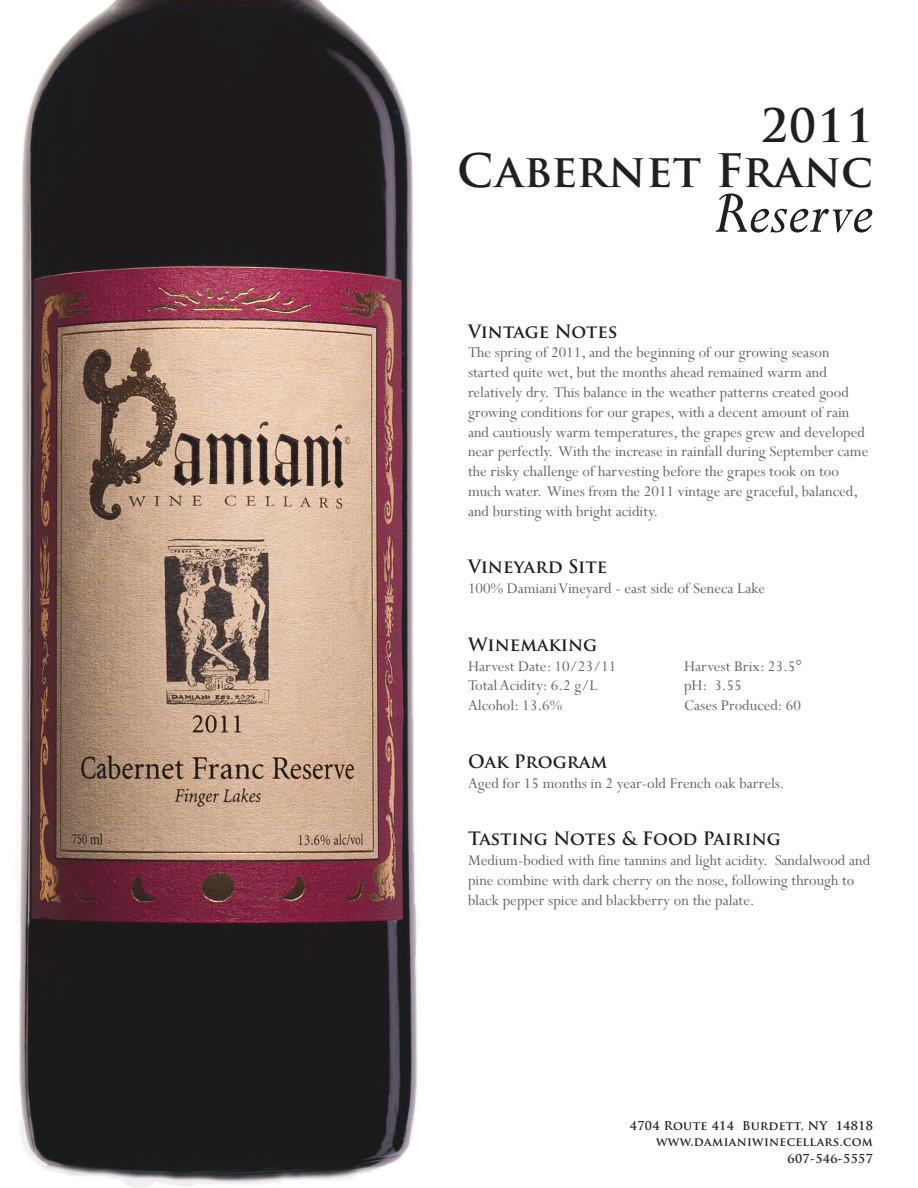
<style>
.page{position:relative;width:918px;height:1188px;background:#fff}
.page>*{position:absolute;margin:0;border:0;box-sizing:border-box;transform-origin:0 0}
.t1{font:italic 67.5px "Perpetua";letter-spacing:.01em;color:#231f20}
.t2{font:700 45px "Trajan Pro";letter-spacing:.01em;color:#231f20}
.t3{font:700 18px "Trajan Pro";color:#231f20}
.t4{font:16.5px/19.8px "Perpetua";color:#636366}
.t5{font:700 12px/16.5px "Trajan Pro";letter-spacing:.025em;color:#231f20;text-align:right}
</style>
<div class="page">
<img style="left:17px;top:0;width:401px;height:1187px">
<p class="t2" style="left:761px;top:97px;width:114px">2011</p>
<p class="t2" style="left:457px;top:142px;width:417px">Cabernet Franc</p>
<p class="t1" style="left:713px;top:170px;width:161px">Reserve</p>
<p class="t3" style="left:468px;top:320px;width:151px">Vintage Notes</p>
<p class="t4" style="left:468px;top:342px;width:402px">The spring of 2011, and the beginning of our growing season started quite wet, but the months ahead remained warm and relatively dry. This balance in the weather patterns created good growing conditions for our grapes, with a decent amount of rain and cautiously warm temperatures, the grapes grew and developed near perfectly. With the increase in rainfall during September came the risky challenge of harvesting before the grapes took on too much water. Wines from the 2011 vintage are graceful, balanced, and bursting with bright acidity.</p>
<p class="t3" style="left:468px;top:556px;width:141px">Vineyard Site</p>
<p class="t4" style="left:468px;top:578px;width:299px">100% Damiani Vineyard - east side of Seneca Lake</p>
<p class="t3" style="left:468px;top:633px;width:131px">Winemaking</p>
<p class="t4" style="left:468px;top:656px;width:150px">Harvest Date: 10/23/11</p>
<p class="t4" style="left:684px;top:656px;width:120px">Harvest Brix: 23.5°</p>
<p class="t4" style="left:468px;top:675px;width:131px">Total Acidity: 6.2 g/L</p>
<p class="t4" style="left:684px;top:675px;width:59px">pH: 3.55</p>
<p class="t4" style="left:468px;top:695px;width:96px">Alcohol: 13.6%</p>
<p class="t4" style="left:684px;top:695px;width:118px">Cases Produced: 60</p>
<p class="t3" style="left:468px;top:750px;width:141px">Oak Program</p>
<p class="t4" style="left:468px;top:773px;width:318px">Aged for 15 months in 2 year-old French oak barrels.</p>
<p class="t3" style="left:468px;top:827px;width:314px">Tasting Notes &amp; Food Pairing</p>
<p class="t4" style="left:468px;top:850px;width:404px">Medium-bodied with fine tannins and light acidity. Sandalwood and pine combine with dark cherry on the nose, following through to black pepper spice and blackberry on the palate.</p>
<p class="t5" style="left:630px;top:1117px;width:245px">4704 Route 414 Burdett, NY 14818 www.damianiwinecellars.com<br>607-546-5557</p>
</div>
